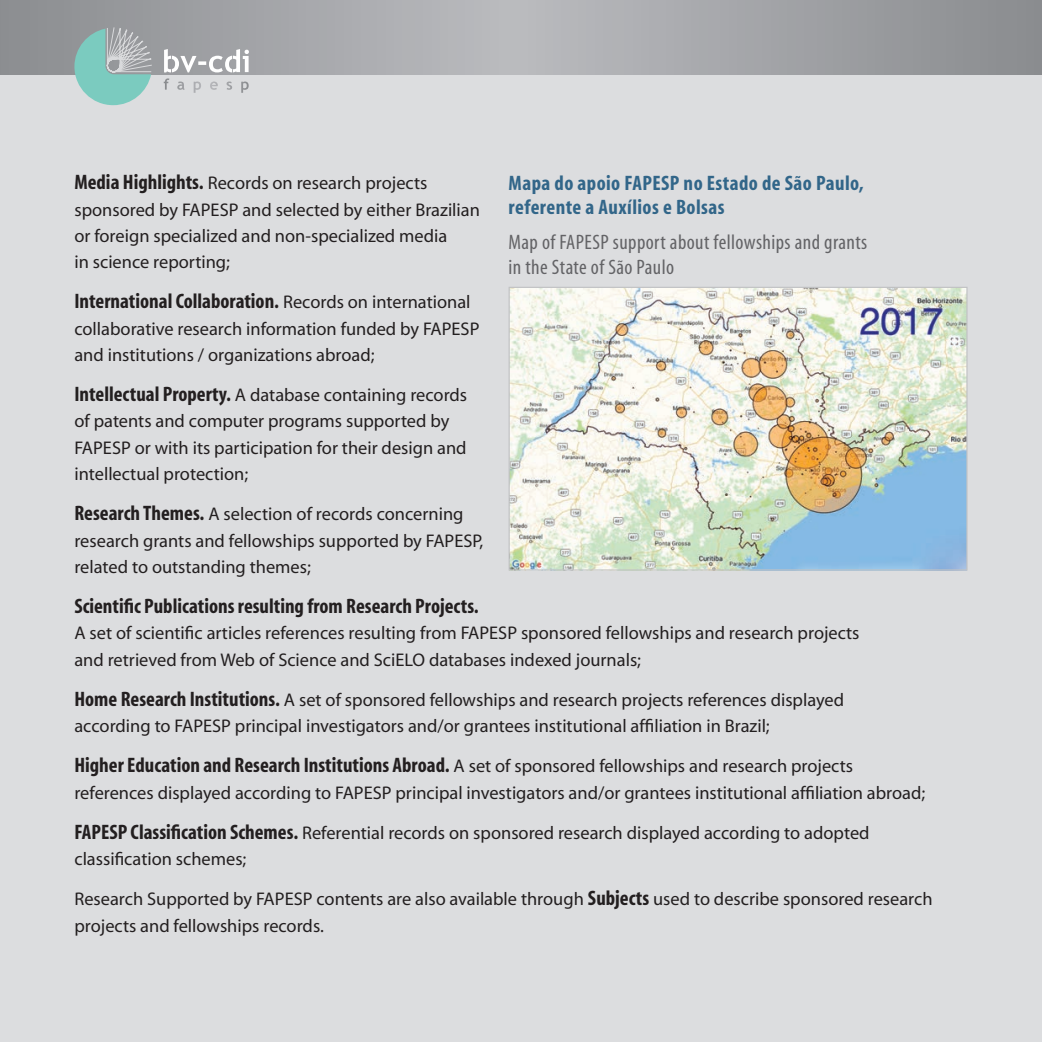
<style>
.page{position:relative;width:1042px;height:1042px;background:#dcdddf}
.page>*{position:absolute;margin:0;border:0;box-sizing:border-box;transform-origin:0 0}
.t1{font:700 condensed 21px "Myriad";color:#231f20}
.t2{font:condensed 21px/24.5px "Myriad";letter-spacing:.02em;color:#636366}
.t3{font:700 condensed 21px/24.5px "Myriad";letter-spacing:.02em;color:#326689}
.t4{font:18.38px/26.2px "Myriad";color:#231f20}
.s1{font-weight:700;font-stretch:condensed;font-size:21px}
.s2{font-weight:400;font-stretch:normal;font-size:18.38px}
</style>
<div class="page">
<svg style="left:0;top:0;width:1042px;height:74px;background:#a2a4a7"></svg>
<svg style="left:164px;top:49px;width:85px;height:23px;background:#bebfc2"></svg>
<svg style="left:164px;top:78px;width:85px;height:15px"></svg>
<svg style="left:74px;top:27px;width:78px;height:78px"></svg>
<img style="left:510px;top:289px;width:455px;height:279px">
<div style="left:508px;top:287px;width:459px;height:283px;border:1px solid #c1c2c4"></div>
<p class="t4" style="left:74px;top:171px;width:407px"><span class="s1">Media Highlights.</span> Records on research projects sponsored by FAPESP and selected by either Brazilian or foreign specialized and non-specialized media<br>in science reporting;</p>
<p class="t1" style="left:74px;top:291px;width:398px">International Collaboration. <span class="s2">Records on international</span></p>
<p class="t4" style="left:74px;top:316px;width:406px">collaborative research information funded by FAPESP and institutions / organizations abroad;</p>
<p class="t4" style="left:74px;top:383px;width:394px"><span class="s1">Intellectual Property.</span> A database containing records of patents and computer programs supported by FAPESP or with its participation for their design and intellectual protection;</p>
<p class="t4" style="left:74px;top:502px;width:410px"><span class="s1">Research Themes.</span> A selection of records concerning research grants and fellowships supported by FAPESP, related to outstanding themes;</p>
<p class="t1" style="left:74px;top:595px;width:406px">Scientific Publications resulting from Research Projects.</p>
<p class="t4" style="left:74px;top:621px;width:786px">A set of scientific articles references resulting from FAPESP sponsored fellowships and research projects and retrieved from Web of Science and SciELO databases indexed journals;</p>
<p class="t4" style="left:74px;top:687px;width:771px"><span class="s1">Home Research Institutions.</span> A set of sponsored fellowships and research projects references displayed according to FAPESP principal investigators and/or grantees institutional affiliation in Brazil;</p>
<p class="t1" style="left:74px;top:755px;width:780px">Higher Education and Research Institutions Abroad. <span class="s2">A set of sponsored fellowships and research projects</span></p>
<p class="t4" style="left:74px;top:773px;width:852px;line-height:40.2px">references displayed according to FAPESP principal investigators and/or grantees institutional affiliation abroad;<br><span class="s1">FAPESP Classification Schemes.</span> Referential records on sponsored research displayed according to adopted</p>
<p class="t4" style="left:74px;top:839px;width:859px;line-height:40.2px">classification schemes;<br>Research Supported by FAPESP contents are also available through <span class="s1">Subjects</span> used to describe sponsored research</p>
<p class="t4" style="left:74px;top:913px;width:251px">projects and fellowships records.</p>
<p class="t3" style="left:508px;top:171px;width:357px">Mapa do apoio FAPESP no Estado de São Paulo, referente a Auxílios e Bolsas</p>
<p class="t2" style="left:508px;top:231px;width:360px">Map of FAPESP support about fellowships and grants in the State of São Paulo</p>
</div>
